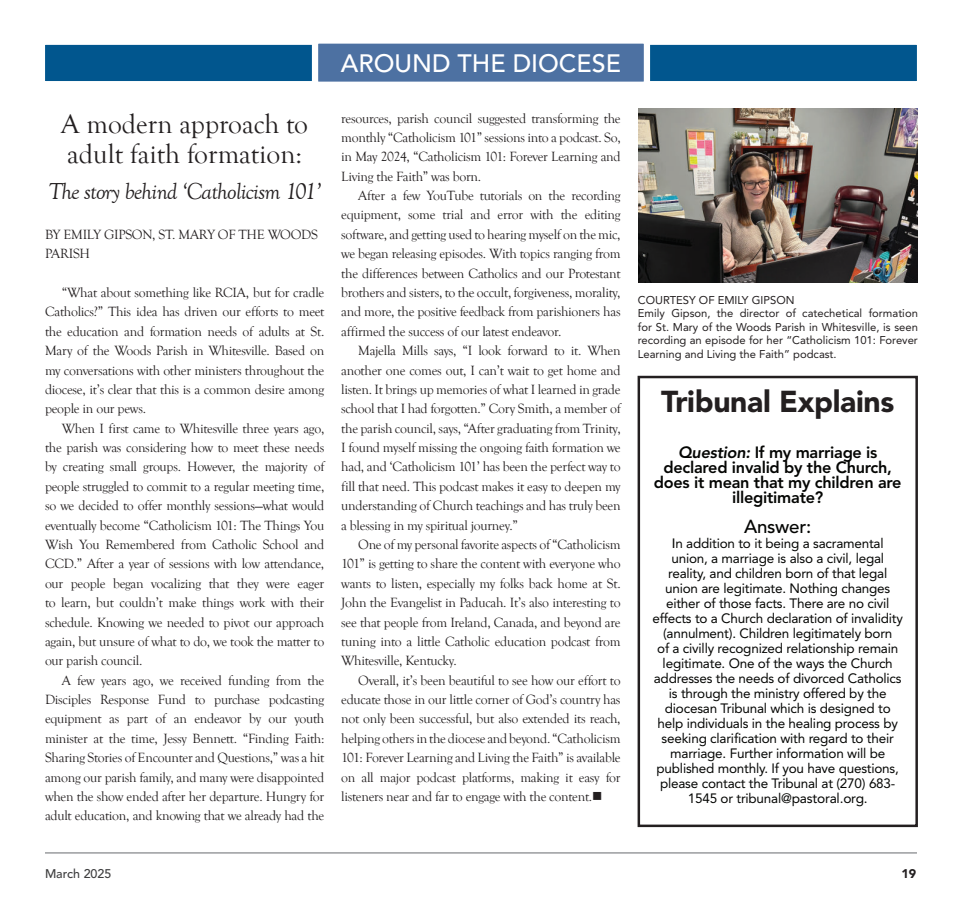
<style>
.page{position:relative;width:962px;height:923px;background:#fff}
.page>*{position:absolute;margin:0;border:0;box-sizing:border-box;transform-origin:0 0}
.t1{font:900 30px "Avenir LT Std";letter-spacing:-.01em;color:#231f20}
.t2{font:27.5px/30px "Goudy Old Style T";color:#231f20}
.t3{font:500 25px "Avenir LT Std";color:#fff}
.t4{font:italic 23.75px "Goudy Old Style T";letter-spacing:-.03em;color:#231f20}
.t5{font:500 18.75px "Avenir LT Std";letter-spacing:-.015em;color:#040503}
.t6{font:800 16.25px/15px "Avenir LT Std";letter-spacing:-.015em;color:#040503;text-align:center}
.t7{font:13.75px/19.4px "Goudy Old Style T";letter-spacing:-.02em;color:#231f20;text-align:justify}
.t8{font:13.5px/15px "Avenir LT Std";letter-spacing:-.015em;color:#040503;text-align:center}
.t9{font:500 12.5px "Avenir LT Std";color:#3e3e3f}
.t10{font:900 12.5px "Avenir LT Std";color:#231f20}
.t11{font:11.25px/13.5px "Avenir LT Std";color:#231f20}
.s1{font-style:italic}
.s2{font-weight:500}
.s3{font-size:13.75px}
</style>
<div class="page">
<hr style="left:45px;top:852px;width:872px;height:1px;background:#939598">
<div style="left:45px;top:44px;width:872px;height:37px;background:#01568e"></div>
<svg style="left:309px;top:43px;width:344px;height:39px"></svg>
<img style="left:638px;top:108px;width:280px;height:174px">
<div style="left:638px;top:376px;width:280px;height:451px;border:3px solid #231f20"></div>
<h3 class="t3" style="left:341px;top:50px;width:282px">AROUND THE DIOCESE</h3>
<h2 class="t2" style="left:61px;top:109px;width:248px">A modern approach to adult faith formation:</h2>
<h3 class="t4" style="left:48px;top:182px;width:274px">The story behind ‘Catholicism 101’</h3>
<p class="t7" style="left:45px;top:225px;width:274px">BY EMILY GIPSON, ST. MARY OF THE WOODS<br>PARISH</p>
<p class="t7" style="left:45px;top:283px;width:281px;text-indent:17px">“What about something like RCIA, but for cradle Catholics?” This idea has driven our efforts to meet the education and formation needs of adults at St.<br>Mary of the Woods Parish in Whitesville. Based on my conversations with other ministers throughout the diocese, it’s clear that this is a common desire among people in our pews.</p>
<p class="t7" style="left:45px;top:418px;width:281px;text-indent:17px">When I first came to Whitesville three years ago, the parish was considering how to meet these needs by creating small groups. However, the majority of people struggled to commit to a regular meeting time, so we decided to offer monthly sessions—what would eventually become “Catholicism 101: The Things You Wish You Remembered from Catholic School and CCD.” After a year of sessions with low attendance, our people began vocalizing that they were eager to learn, but couldn’t make things work with their schedule. Knowing we needed to pivot our approach again, but unsure of what to do, we took the matter to our parish council.</p>
<p class="t7" style="left:45px;top:670px;width:281px;text-indent:17px">A few years ago, we received funding from the Disciples Response Fund to purchase podcasting equipment as part of an endeavor by our youth minister at the time, Jessy Bennett. “Finding Faith:<br>Sharing Stories of Encounter and Questions,” was a hit among our parish family, and many were disappointed when the show ended after her departure. Hungry for adult education, and knowing that we already had the</p>
<p class="t7" style="left:341px;top:108px;width:281px">resources, parish council suggested transforming the monthly “Catholicism 101” sessions into a podcast. So, in May 2024, “Catholicism 101: Forever Learning and Living the Faith” was born.</p>
<p class="t7" style="left:341px;top:186px;width:281px;text-indent:17px">After a few YouTube tutorials on the recording equipment, some trial and error with the editing software, and getting used to hearing myself on the mic, we began releasing episodes. With topics ranging from the differences between Catholics and our Protestant brothers and sisters, to the occult, forgiveness, morality, and more, the positive feedback from parishioners has affirmed the success of our latest endeavor.</p>
<p class="t7" style="left:341px;top:341px;width:281px;text-indent:17px">Majella Mills says, “I look forward to it. When another one comes out, I can’t wait to get home and listen. It brings up memories of what I learned in grade school that I had forgotten.” Cory Smith, a member of the parish council, says, “After graduating from Trinity, I found myself missing the ongoing faith formation we had, and ‘Catholicism 101’ has been the perfect way to fill that need. This podcast makes it easy to deepen my understanding of Church teachings and has truly been a blessing in my spiritual journey.”</p>
<p class="t7" style="left:341px;top:535px;width:281px;text-indent:17px">One of my personal favorite aspects of “Catholicism 101” is getting to share the content with everyone who wants to listen, especially my folks back home at St.<br>John the Evangelist in Paducah. It’s also interesting to see that people from Ireland, Canada, and beyond are tuning into a little Catholic education podcast from Whitesville, Kentucky.</p>
<p class="t7" style="left:341px;top:670px;width:281px;text-indent:17px">Overall, it’s been beautiful to see how our effort to educate those in our little corner of God’s country has not only been successful, but also extended its reach, helping others in the diocese and beyond. “Catholicism 101: Forever Learning and Living the Faith” is available on all major podcast platforms, making it easy for listeners near and far to engage with the content.■</p>
<p class="t11" style="left:638px;top:293px;width:282px">COURTESY OF EMILY GIPSON<br>Emily Gipson, the director of catechetical formation for St. Mary of the Woods Parish in Whitesville, is seen recording an episode for her “Catholicism 101: Forever Learning and Living the Faith” podcast.</p>
<h1 class="t1" style="left:661px;top:389px;width:235px">Tribunal Explains</h1>
<p class="t6" style="left:654px;top:446px;width:249px"><span class="s1">Question:</span> If my marriage is declared invalid by the Church, does it mean that my children are illegitimate?</p>
<h3 class="t5" style="left:744px;top:516px;width:69px">Answer:</h3>
<p class="t8" style="left:653px;top:536px;width:252px"><span class="s2">I</span>n addition to it being a sacramental union, a marriage is also a civil, legal reality, and children born of that legal union are legitimate. Nothing changes either of those facts. There are no civil effects to a Church declaration of invalidity (annulment). Children legitimately born<br>of a civilly recognized relationship remain legitimate. One of the ways the Church addresses the needs of divorced Catholics is through the ministry offered by the diocesan Tribunal which is designed to help individuals in the healing process by seeking clarification with regard to their marriage. Further information will be published monthly. If you have questions, please contact the Tribunal at (270) 683- 1545 or tribunal@<span class="s3">pastoral.org.</span></p>
<p class="t9" style="left:45px;top:866px;width:68px">March 2025</p>
<p class="t10" style="left:901px;top:868px;width:16px">19</p>
</div>
